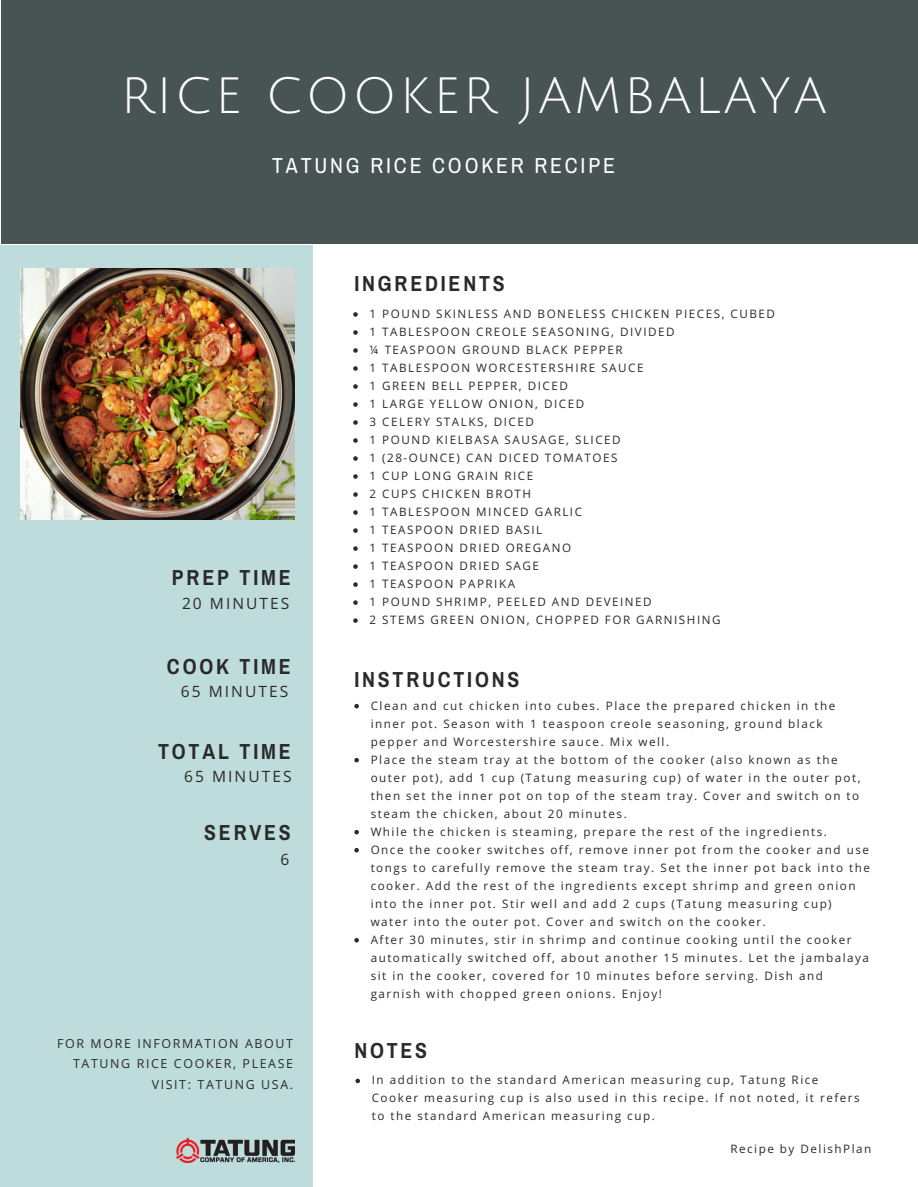
<style>
.page{position:relative;width:918px;height:1187px;background:#fff}
.page>*{position:absolute;margin:0;border:0;box-sizing:border-box;transform-origin:0 0}
.t1{font:49.8px "Julius Sans One";letter-spacing:.06em;color:#fff}
.t2{font:700 21.75px "Archivo Narrow";letter-spacing:.13em;color:#2a2a2a}
.t3{font:21.75px "Archivo Narrow";letter-spacing:.13em;color:#fff}
.t4{font:15.6px "Open Sans";letter-spacing:.13em;color:#2a2a2a}
.t5{font:12.45px/20.2px "Open Sans";letter-spacing:.13em;color:#2a2a2a;text-align:right}
.t6{font:11.7px/18px "Open Sans";letter-spacing:.13em;color:#2a2a2a}
</style>
<div class="page">
<div style="left:1px;top:0;width:917px;height:244px;background:#485453"></div>
<div style="left:0;top:244px;width:313px;height:942px;background:#bedcdb"></div>
<svg style="left:353px;top:312px;width:5px;height:5px"></svg>
<svg style="left:353px;top:330px;width:5px;height:5px"></svg>
<svg style="left:353px;top:348px;width:5px;height:5px"></svg>
<svg style="left:353px;top:366px;width:5px;height:5px"></svg>
<svg style="left:353px;top:384px;width:5px;height:5px"></svg>
<svg style="left:353px;top:402px;width:5px;height:5px"></svg>
<svg style="left:353px;top:420px;width:5px;height:5px"></svg>
<svg style="left:353px;top:438px;width:5px;height:5px"></svg>
<svg style="left:353px;top:456px;width:5px;height:5px"></svg>
<svg style="left:353px;top:474px;width:5px;height:5px"></svg>
<svg style="left:353px;top:492px;width:5px;height:5px"></svg>
<svg style="left:353px;top:510px;width:5px;height:5px"></svg>
<svg style="left:353px;top:528px;width:5px;height:5px"></svg>
<svg style="left:353px;top:546px;width:5px;height:5px"></svg>
<svg style="left:353px;top:564px;width:5px;height:5px"></svg>
<svg style="left:353px;top:582px;width:5px;height:5px"></svg>
<svg style="left:353px;top:600px;width:5px;height:5px"></svg>
<svg style="left:353px;top:618px;width:5px;height:5px"></svg>
<svg style="left:354px;top:704px;width:5px;height:4px"></svg>
<svg style="left:354px;top:758px;width:5px;height:4px"></svg>
<svg style="left:354px;top:830px;width:5px;height:4px"></svg>
<svg style="left:354px;top:848px;width:5px;height:4px"></svg>
<svg style="left:354px;top:938px;width:5px;height:4px"></svg>
<img style="left:177px;top:1138px;width:118px;height:24px">
<svg style="left:356px;top:1078px;width:4px;height:5px"></svg>
<img style="left:20px;top:268px;width:275px;height:251px">
<h1 class="t1" style="left:121px;top:70px;width:708px">RICE COOKER JAMBALAYA</h1>
<h2 class="t3" style="left:272px;top:153px;width:344px">TATUNG RICE COOKER RECIPE</h2>
<h2 class="t2" style="left:172px;top:564px;width:120px">PREP TIME</h2>
<h3 class="t4" style="left:182px;top:592px;width:109px">20 MINUTES</h3>
<h2 class="t2" style="left:167px;top:653px;width:125px">COOK TIME</h2>
<h3 class="t4" style="left:181px;top:680px;width:109px">65 MINUTES</h3>
<h2 class="t2" style="left:158px;top:739px;width:134px">TOTAL TIME</h2>
<h3 class="t4" style="left:184px;top:765px;width:109px">65 MINUTES</h3>
<h2 class="t2" style="left:204px;top:820px;width:88px">SERVES</h2>
<h3 class="t4" style="left:280px;top:848px;width:10px">6</h3>
<p class="t5" style="left:57px;top:1033px;width:238px">FOR MORE INFORMATION ABOUT<br>TATUNG RICE COOKER, PLEASE<br>VISIT: TATUNG USA.</p>
<h2 class="t2" style="left:354px;top:271px;width:152px">INGREDIENTS</h2>
<p class="t6" style="left:370px;top:304px;width:407px">1 POUND SKINLESS AND BONELESS CHICKEN PIECES, CUBED<br>1 TABLESPOON CREOLE SEASONING, DIVIDED<br>¼ TEASPOON GROUND BLACK PEPPER<br>1 TABLESPOON WORCESTERSHIRE SAUCE<br>1 GREEN BELL PEPPER, DICED<br>1 LARGE YELLOW ONION, DICED<br>3 CELERY STALKS, DICED<br>1 POUND KIELBASA SAUSAGE, SLICED<br>1 (28-OUNCE) CAN DICED TOMATOES<br>1 CUP LONG GRAIN RICE<br>2 CUPS CHICKEN BROTH<br>1 TABLESPOON MINCED GARLIC<br>1 TEASPOON DRIED BASIL<br>1 TEASPOON DRIED OREGANO<br>1 TEASPOON DRIED SAGE<br>1 TEASPOON PAPRIKA<br>1 POUND SHRIMP, PEELED AND DEVEINED<br>2 STEMS GREEN ONION, CHOPPED FOR GARNISHING</p>
<h2 class="t2" style="left:354px;top:667px;width:167px">INSTRUCTIONS</h2>
<p class="t6" style="left:371px;top:696px;width:501px">Clean and cut chicken into cubes. Place the prepared chicken in the inner pot. Season with 1 teaspoon creole seasoning, ground black pepper and Worcestershire sauce. Mix well.<br>Place the steam tray at the bottom of the cooker (also known as the outer pot), add 1 cup (Tatung measuring cup) of water in the outer pot, then set the inner pot on top of the steam tray. Cover and switch on to steam the chicken, about 20 minutes.<br>While the chicken is steaming, prepare the rest of the ingredients.<br>Once the cooker switches off, remove inner pot from the cooker and use tongs to carefully remove the steam tray. Set the inner pot back into the cooker. Add the rest of the ingredients except shrimp and green onion into the inner pot. Stir well and add 2 cups (Tatung measuring cup) water into the outer pot. Cover and switch on the cooker.<br>After 30 minutes, stir in shrimp and continue cooking until the cooker automatically switched off, about another 15 minutes. Let the jambalaya sit in the cooker, covered for 10 minutes before serving. Dish and garnish with chopped green onions. Enjoy!</p>
<h2 class="t2" style="left:354px;top:1037px;width:74px">NOTES</h2>
<p class="t6" style="left:372px;top:1070px;width:490px">In addition to the standard American measuring cup, Tatung Rice<br>Cooker measuring cup is also used in this recipe. If not noted, it refers to the standard American measuring cup.</p>
<p class="t6" style="left:730px;top:1139px;width:143px">Recipe by DelishPlan</p>
</div>
